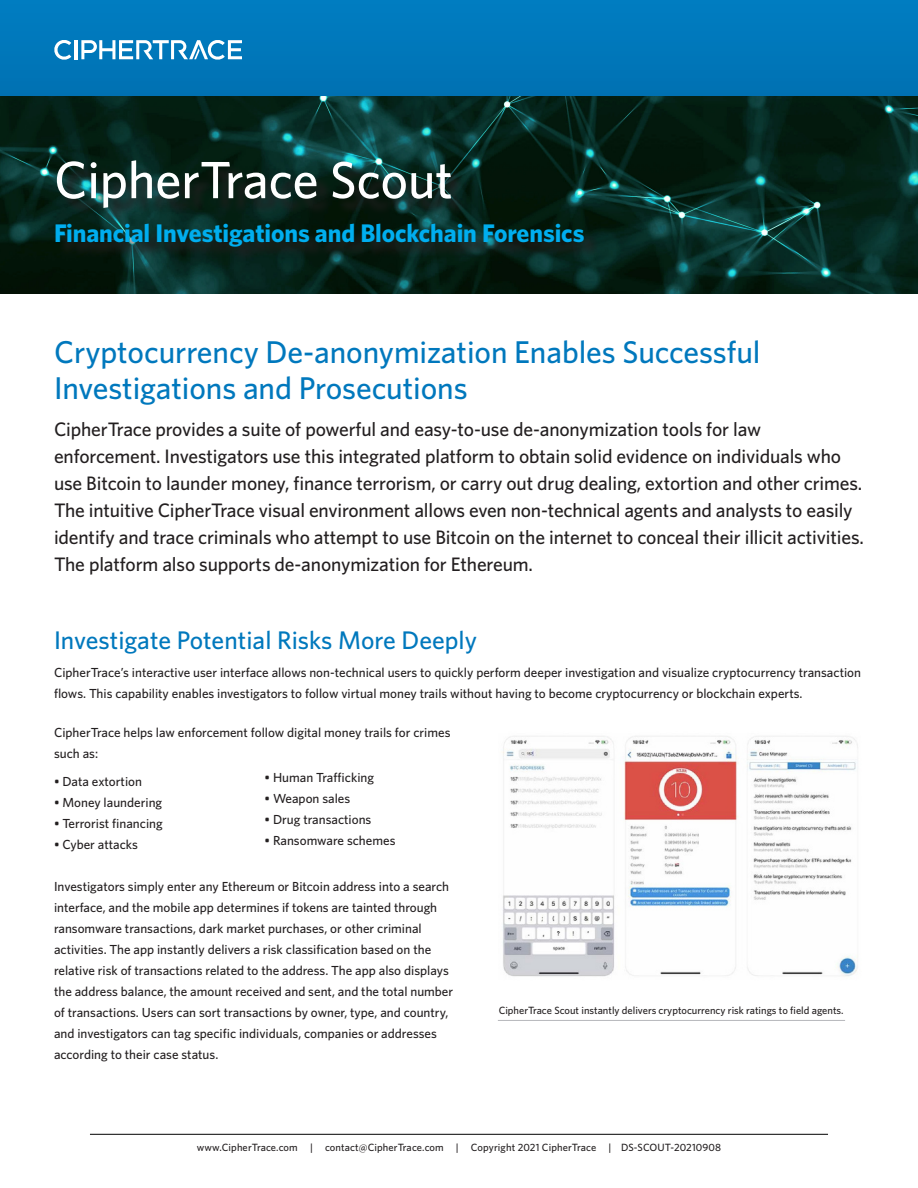
<style>
.page{position:relative;width:918px;height:1188px;background:#fff}
.page>*{position:absolute;margin:0;border:0;box-sizing:border-box;transform-origin:0 0}
.t1{font:500 52.5px "Whitney";letter-spacing:-.005em;color:#fff}
.t2{font:500 31.5px/36px "Whitney";letter-spacing:-.005em;color:#0078bd}
.t3{font:700 25.5px "Whitney";letter-spacing:-.005em;color:#00aeef}
.t4{font:500 25.5px "Whitney";color:#0078bd}
.t5{font:500 19.5px/27px "Whitney";letter-spacing:-.01em;color:#231f20}
.t6{font:500 13.2px/21px "Whitney";color:#231f20}
.t7{font:500 10.5px "Whitney";color:#231f20}
</style>
<div class="page">
<img style="left:0;top:95px;width:918px;height:199px">
<div style="left:0;top:0;width:918px;height:95px;background:#0078ba"></div>
<div style="left:58px;top:163px;width:543px;height:100px;background:#231f20;opacity:.9"></div>
<hr style="left:90px;top:1134px;width:738px;height:1px;background:#000">
<hr style="left:498px;top:1020px;width:347px;height:1px;background:#b6b7bb">
<img style="left:502px;top:736px;width:356px;height:241px">
<hr style="left:74px;top:40px;width:3px;height:19px;background:#fff">
<svg style="left:54px;top:40px;width:17px;height:20px"></svg>
<svg style="left:81px;top:40px;width:161px;height:20px"></svg>
<p class="t1" style="left:54px;top:148px;width:401px">CipherTrace Scout</p>
<p class="t3" style="left:54px;top:217px;width:532px">Financial Investigations and Blockchain Forensics</p>
<p class="t2" style="left:54px;top:333px;width:708px">Cryptocurrency De-anonymization Enables Successful<br>Investigations and Prosecutions</p>
<p class="t5" style="left:54px;top:415px;width:811px">CipherTrace provides a suite of powerful and easy-to-use de-anonymization tools for law enforcement. Investigators use this integrated platform to obtain solid evidence on individuals who use Bitcoin to launder money, finance terrorism, or carry out drug dealing, extortion and other crimes.<br>The intuitive CipherTrace visual environment allows even non-technical agents and analysts to easily identify and trace criminals who attempt to use Bitcoin on the internet to conceal their illicit activities.<br>The platform also supports de-anonymization for Ethereum.</p>
<p class="t4" style="left:54px;top:625px;width:425px">Investigate Potential Risks More Deeply</p>
<p class="t6" style="left:54px;top:661px;width:809px">CipherTrace’s interactive user interface allows non-technical users to quickly perform deeper investigation and visualize cryptocurrency transaction flows. This capability enables investigators to follow virtual money trails without having to become cryptocurrency or blockchain experts.</p>
<p class="t6" style="left:54px;top:722px;width:398px">CipherTrace helps law enforcement follow digital money trails for crimes such as:</p>
<p class="t6" style="left:54px;top:771px;width:90px">• Data extortion</p>
<p class="t6" style="left:54px;top:792px;width:110px">• Money laundering</p>
<p class="t6" style="left:54px;top:813px;width:110px">• Terrorist financing</p>
<p class="t6" style="left:54px;top:834px;width:85px">• Cyber attacks</p>
<p class="t6" style="left:54px;top:876px;width:401px">Investigators simply enter any Ethereum or Bitcoin address into a search interface, and the mobile app determines if tokens are tainted through ransomware transactions, dark market purchases, or other criminal activities. The app instantly delivers a risk classification based on the relative risk of transactions related to the address. The app also displays the address balance, the amount received and sent, and the total number of transactions. Users can sort transactions by owner, type, and country, and investigators can tag specific individuals, companies or addresses according to their case status.</p>
<p class="t6" style="left:265px;top:767px;width:111px">• Human Trafficking</p>
<p class="t6" style="left:265px;top:788px;width:87px">• Weapon sales</p>
<p class="t6" style="left:265px;top:809px;width:108px">• Drug transactions</p>
<p class="t6" style="left:265px;top:830px;width:132px">• Ransomware schemes</p>
<p class="t7" style="left:499px;top:1004px;width:346px">CipherTrace Scout instantly delivers cryptocurrency risk ratings to field agents.</p>
<p class="t7" style="left:197px;top:1141px;width:526px">www.CipherTrace.com | contact@CipherTrace.com | Copyright 2021 CipherTrace | DS-SCOUT-20210908</p>
</div>
